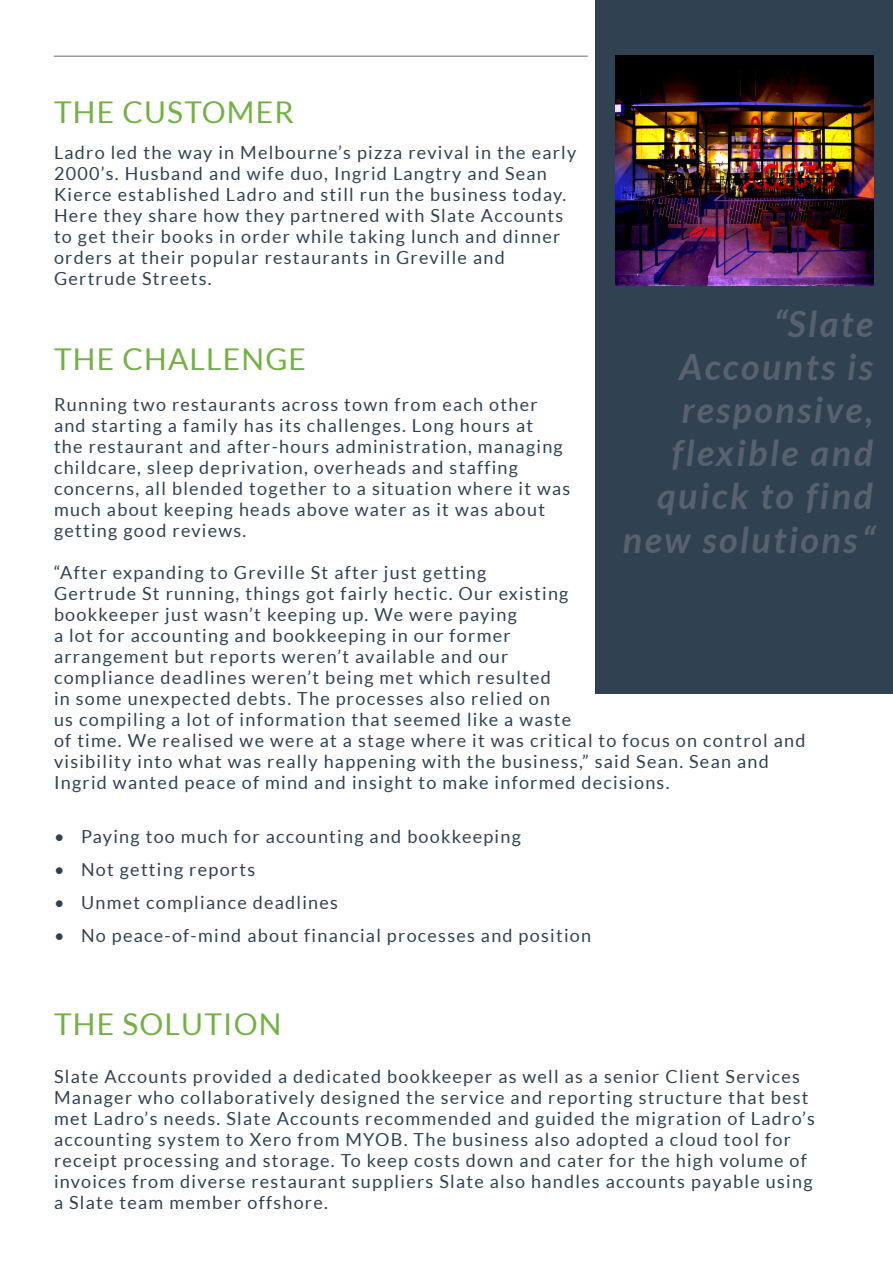
<style>
.page{position:relative;width:893px;height:1263px;background:#fff}
.page>*{position:absolute;margin:0;border:0;box-sizing:border-box;transform-origin:0 0}
.t1{font:italic 700 36px/43.2px "Lato";letter-spacing:.07em;color:#59616e;text-align:right}
.Text_heading{font:30px "Lato";letter-spacing:.04em;color:#73b142}
.Text_heading-2{font:18px/21px "Lato";letter-spacing:.07em;color:#304252}
</style>
<div class="page">
<hr style="left:54px;top:56px;width:534px;height:1px;background:#9a9c9e">
<div style="left:595px;top:0;width:298px;height:693px;background:#304252"></div>
<img style="left:615px;top:56px;width:258px;height:229px">
<p class="Text_heading" style="left:54px;top:95px;width:241px">THE CUSTOMER</p>
<p class="Text_heading-2" style="left:54px;top:142px;width:524px">Ladro led the way in Melbourne’s pizza revival in the early 2000’s. Husband and wife duo, Ingrid Langtry and Sean Kierce established Ladro and still run the business today.<br>Here they share how they partnered with Slate Accounts to get their books in order while taking lunch and dinner orders at their popular restaurants in Greville and Gertrude Streets.</p>
<p class="t1" style="left:623px;top:303px;width:252px">“Slate<br>Accounts is responsive, flexible and quick to find new solutions“</p>
<p class="Text_heading" style="left:54px;top:342px;width:254px">THE CHALLENGE</p>
<p class="Text_heading-2" style="left:54px;top:394px;width:518px">Running two restaurants across town from each other and starting a family has its challenges. Long hours at<br>the restaurant and after-hours administration, managing childcare, sleep deprivation, overheads and staffing concerns, all blended together to a situation where it was much about keeping heads above water as it was about getting good reviews.</p>
<p class="Text_heading-2" style="left:54px;top:562px;width:753px">“After expanding to Greville St after just getting<br>Gertrude St running, things got fairly hectic. Our existing<br>bookkeeper just wasn’t keeping up. We were paying<br>a lot for accounting and bookkeeping in our former<br>arrangement but reports weren’t available and our<br>compliance deadlines weren’t being met which resulted<br>in some unexpected debts. The processes also relied on<br>us compiling a lot of information that seemed like a waste<br>of time. We realised we were at a stage where it was critical to focus on control and visibility into what was really happening with the business,” said Sean. Sean and Ingrid wanted peace of mind and insight to make informed decisions.</p>
<p class="Text_heading-2" style="left:54px;top:826px;width:468px">• Paying too much for accounting and bookkeeping</p>
<p class="Text_heading-2" style="left:54px;top:859px;width:203px">• Not getting reports</p>
<p class="Text_heading-2" style="left:54px;top:892px;width:285px">• Unmet compliance deadlines</p>
<p class="Text_heading-2" style="left:54px;top:925px;width:539px">• No peace-of-mind about financial processes and position</p>
<p class="Text_heading" style="left:54px;top:1007px;width:229px">THE SOLUTION</p>
<p class="Text_heading-2" style="left:54px;top:1066px;width:762px">Slate Accounts provided a dedicated bookkeeper as well as a senior Client Services Manager who collaboratively designed the service and reporting structure that best met Ladro’s needs. Slate Accounts recommended and guided the migration of Ladro’s accounting system to Xero from MYOB. The business also adopted a cloud tool for receipt processing and storage. To keep costs down and cater for the high volume of invoices from diverse restaurant suppliers Slate also handles accounts payable using a Slate team member offshore.</p>
</div>
